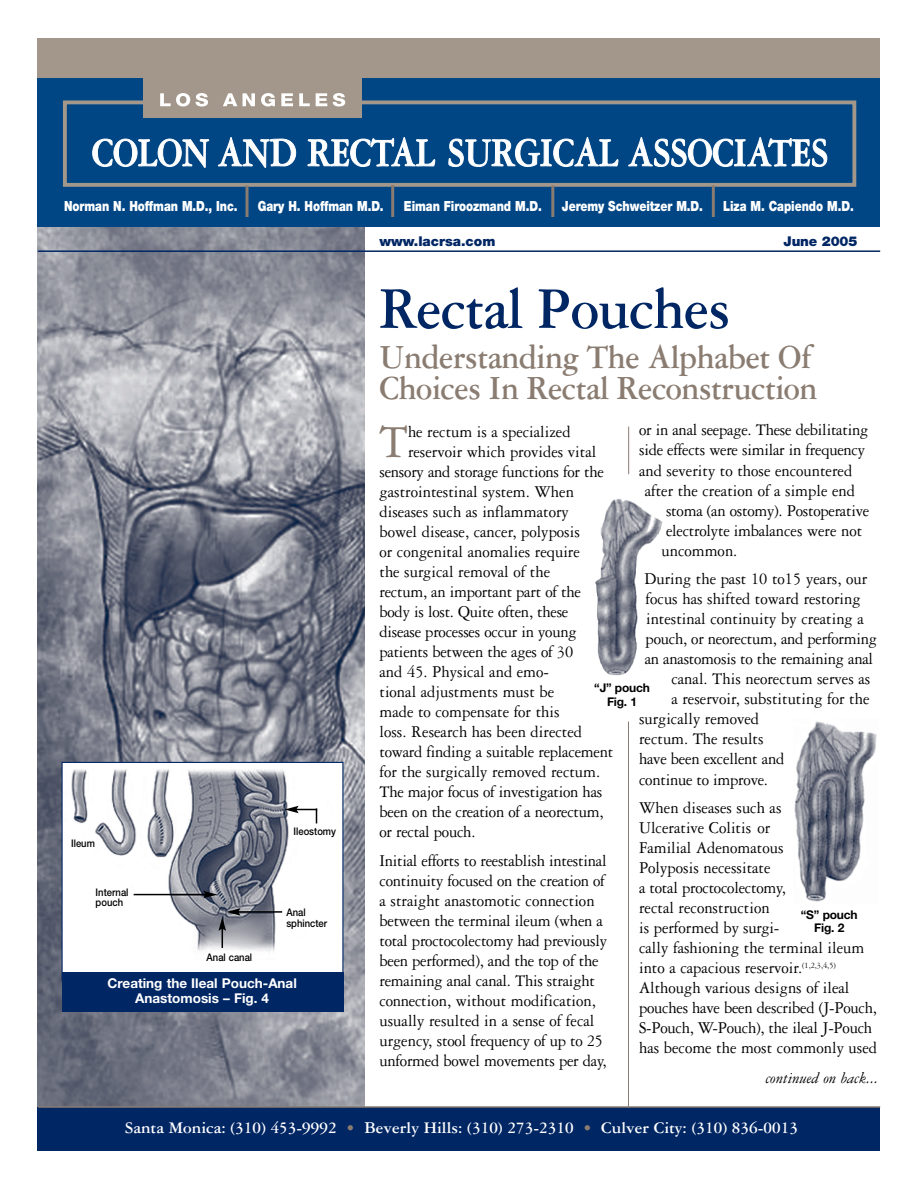
<style>
.page{position:relative;width:918px;height:1188px;background:#fff}
.page>*{position:absolute;margin:0;border:0;box-sizing:border-box;transform-origin:0 0}
.t1{font:700 63px "Garamond Three";letter-spacing:-.015em;color:#002664;scale:.9 1}
.t2{font:50.25px "Garamond Three";color:#8a7c71;scale:.94 1}
.t3{font:700 36px/31.5px "Garamond Three";letter-spacing:-.015em;color:#8a7c71;scale:.9 1}
.t4{font:17.7px/20px "Garamond Three";color:#000;scale:.94 1}
.t5{font:700 17.25px "Garamond Three";color:#fff}
.t6{font:16.5px "Garamond Three Italic Os F";color:#000}
.t7{font:900 14.1px "Helvetica Neue";letter-spacing:-.005em;color:#fff;scale:.8 1}
.t8{font:700 13.5px/15px "Helvetica Neue";color:#fff;text-align:center}
.t9{font:900 13.5px "Helvetica Neue";color:#002664}
.t10{font:700 12px/13.5px "Helvetica Neue";letter-spacing:-.015em;color:#000;text-align:center}
.t11{font:500 10.5px/10.5px "Helvetica Neue";color:#000;scale:.9 1}
.s1{color:#8a7c71}
</style>
<div class="page">
<img style="left:38px;top:226px;width:326px;height:880px">
<div style="left:38px;top:38px;width:842px;height:188px;background:#004685"></div>
<div style="left:63px;top:100px;width:793px;height:87px;border:4px solid #a2978a"></div>
<div style="left:143px;top:75px;width:219px;height:43px;background:#a2978a"></div>
<div style="left:38px;top:38px;width:842px;height:40px;background:#a2978a"></div>
<svg style="left:93px;top:139px;width:116px;height:29px"></svg>
<svg style="left:218px;top:137px;width:78px;height:31px"></svg>
<svg style="left:308px;top:137px;width:127px;height:30px"></svg>
<svg style="left:449px;top:137px;width:169px;height:50px"></svg>
<svg style="left:629px;top:137px;width:198px;height:30px"></svg>
<svg style="left:160px;top:93px;width:30px;height:14px"></svg>
<svg style="left:196px;top:93px;width:12px;height:14px"></svg>
<svg style="left:223px;top:93px;width:14px;height:13px"></svg>
<svg style="left:243px;top:93px;width:12px;height:13px"></svg>
<svg style="left:261px;top:93px;width:14px;height:14px"></svg>
<svg style="left:281px;top:93px;width:12px;height:13px"></svg>
<svg style="left:299px;top:93px;width:11px;height:13px"></svg>
<svg style="left:316px;top:93px;width:11px;height:13px"></svg>
<svg style="left:333px;top:93px;width:12px;height:14px"></svg>
<hr style="left:38px;top:250px;width:842px;height:2px;background:#002664">
<div style="left:38px;top:1107px;width:842px;height:43px;background:#002664"></div>
<hr style="left:38px;top:1106px;width:842px;height:2px;background:#8a7c71">
<hr style="left:246px;top:185px;width:3px;height:32px;background:#8a7c71">
<hr style="left:391px;top:185px;width:3px;height:32px;background:#8a7c71">
<hr style="left:551px;top:185px;width:3px;height:32px;background:#8a7c71">
<hr style="left:712px;top:185px;width:3px;height:32px;background:#8a7c71">
<hr style="left:628px;top:722px;width:1px;height:386px;background:#8a7c71">
<hr style="left:628px;top:427px;width:1px;height:47px;background:#8a7c71">
<img style="left:64px;top:764px;width:277px;height:208px">
<div style="left:62px;top:762px;width:281px;height:219px;border:1px solid #002664"></div>
<img style="left:595px;top:499px;width:67px;height:176px">
<div style="left:62px;top:972px;width:281px;height:40px;background:#002664"></div>
<hr style="left:134px;top:894px;width:72px;height:1px;background:#000">
<svg style="left:203px;top:891px;width:14px;height:7px"></svg>
<hr style="left:238px;top:911px;width:44px;height:2px;background:#000">
<svg style="left:219px;top:908px;width:22px;height:40px"></svg>
<svg style="left:285px;top:806px;width:32px;height:17px"></svg>
<img style="left:794px;top:721px;width:83px;height:181px">
<p class="t7" style="left:64px;top:201px;width:218px">Norman N. Hoffman M.D., Inc.</p>
<p class="t7" style="left:258px;top:201px;width:159px">Gary H. Hoffman M.D.</p>
<p class="t7" style="left:404px;top:201px;width:174px">Eiman Firoozmand M.D.</p>
<p class="t7" style="left:562px;top:201px;width:178px">Jeremy Schweitzer M.D.</p>
<p class="t7" style="left:723px;top:201px;width:165px">Liza M. Capiendo M.D.</p>
<p class="t9" style="left:379px;top:236px;width:117px">www.lacrsa.com</p>
<p class="t9" style="left:784px;top:236px;width:75px">June 2005</p>
<p class="t11" style="left:71px;top:839px;width:28px">Ileum</p>
<p class="t11" style="left:96px;top:888px;width:38px">Internal pouch</p>
<p class="t11" style="left:207px;top:953px;width:52px">Anal canal</p>
<p class="t11" style="left:294px;top:827px;width:49px">Ileostomy</p>
<p class="t11" style="left:286px;top:908px;width:47px">Anal sphincter</p>
<p class="t8" style="left:108px;top:977px;width:191px">Creating the Ileal Pouch-Anal<br>Anastomosis – Fig. 4</p>
<h1 class="t1" style="left:380px;top:286px;width:391px">Rectal Pouches</h1>
<h3 class="t3" style="left:380px;top:344px;width:488px">Understanding The Alphabet Of<br>Choices In Rectal Reconstruction</h3>
<p class="t4" style="left:639px;top:422px;width:245px">or in anal seepage. These debilitating</p>
<p class="t4" style="left:639px;top:442px;width:242px">side effects were similar in frequency</p>
<p class="t4" style="left:639px;top:462px;width:228px">and severity to those encountered</p>
<p class="t4" style="left:645px;top:482px;width:225px">after the creation of a simple end</p>
<p class="t4" style="left:666px;top:502px;width:218px">stoma (an ostomy). Postoperative</p>
<p class="t4" style="left:666px;top:522px;width:210px">electrolyte imbalances were not</p>
<p class="t4" style="left:662px;top:542px;width:82px">uncommon.</p>
<p class="t4" style="left:644px;top:570px;width:239px">During the past 10 to15 years, our</p>
<p class="t4" style="left:646px;top:590px;width:230px">focus has shifted toward restoring</p>
<p class="t4" style="left:646px;top:611px;width:233px">intestinal continuity by creating a</p>
<p class="t4" style="left:646px;top:631px;width:248px">pouch, or neorectum, and performing</p>
<p class="t4" style="left:645px;top:651px;width:245px">an anastomosis to the remaining anal</p>
<p class="t4" style="left:671px;top:671px;width:213px">canal. This neorectum serves as</p>
<p class="t4" style="left:671px;top:691px;width:212px">a reservoir, substituting for the</p>
<p class="t4" style="left:639px;top:711px;width:129px">surgically removed</p>
<p class="t4" style="left:639px;top:731px;width:134px">rectum. The results</p>
<p class="t4" style="left:639px;top:751px;width:156px">have been excellent and</p>
<p class="t4" style="left:639px;top:771px;width:139px">continue to improve.</p>
<p class="t4" style="left:639px;top:799px;width:255px">When diseases such as<br>Ulcerative Colitis or<br>Familial Adenomatous<br>Polyposis necessitate<br>a total proctocolectomy,<br>rectal reconstruction<br>is performed by surgi-<br>cally fashioning the terminal ileum into a capacious reservoir.<sup>(1,2,3,4,5)<br></sup>Although various designs of ileal pouches have been described (J-Pouch,<br>S-Pouch, W-Pouch), the ileal J-Pouch has become the most commonly used</p>
<h2 class="t2" style="left:379px;top:424px;width:32px">T</h2>
<p class="t4" style="left:408px;top:423px;width:175px">he rectum is a specialized</p>
<p class="t4" style="left:408px;top:443px;width:202px">reservoir which provides vital</p>
<p class="t4" style="left:379px;top:463px;width:240px">sensory and storage functions for the</p>
<p class="t4" style="left:379px;top:483px;width:208px">gastrointestinal system. When</p>
<p class="t4" style="left:379px;top:503px;width:203px">diseases such as inflammatory</p>
<p class="t4" style="left:379px;top:523px;width:215px">bowel disease, cancer, polyposis</p>
<p class="t4" style="left:379px;top:543px;width:215px">or congenital anomalies require</p>
<p class="t4" style="left:379px;top:563px;width:183px">the surgical removal of the</p>
<p class="t4" style="left:379px;top:583px;width:216px">rectum, an important part of the</p>
<p class="t4" style="left:379px;top:603px;width:202px">body is lost. Quite often, these</p>
<p class="t4" style="left:379px;top:623px;width:211px">disease processes occur in young</p>
<p class="t4" style="left:379px;top:643px;width:208px">patients between the ages of 30</p>
<p class="t4" style="left:379px;top:663px;width:182px">and 45. Physical and emo-</p>
<p class="t4" style="left:379px;top:683px;width:187px">tional adjustments must be</p>
<p class="t4" style="left:379px;top:703px;width:193px">made to compensate for this</p>
<p class="t4" style="left:379px;top:723px;width:217px">loss. Research has been directed</p>
<p class="t4" style="left:379px;top:743px;width:250px">toward finding a suitable replacement</p>
<p class="t4" style="left:379px;top:763px;width:236px">for the surgically removed rectum.</p>
<p class="t4" style="left:379px;top:784px;width:239px">The major focus of investigation has</p>
<p class="t4" style="left:379px;top:804px;width:240px">been on the creation of a neorectum,</p>
<p class="t4" style="left:379px;top:824px;width:104px">or rectal pouch.</p>
<p class="t4" style="left:379px;top:852px;width:244px">Initial efforts to reestablish intestinal continuity focused on the creation of a straight anastomotic connection between the terminal ileum (when a total proctocolectomy had previously been performed), and the top of the remaining anal canal. This straight connection, without modification, usually resulted in a sense of fecal urgency, stool frequency of up to 25 unformed bowel movements per day,</p>
<p class="t10" style="left:594px;top:682px;width:57px">“J” pouch<br>Fig. 1</p>
<p class="t10" style="left:801px;top:909px;width:58px">“S” pouch<br>Fig. 2</p>
<p class="t6" style="left:766px;top:1073px;width:115px">continued on back...</p>
<p class="t5" style="left:125px;top:1122px;width:675px">Santa Monica: (310) 453-9992 <span class="s1">•</span> Beverly Hills: (310) 273-2310 <span class="s1">•</span> Culver City: (310) 836-0013</p>
</div>
